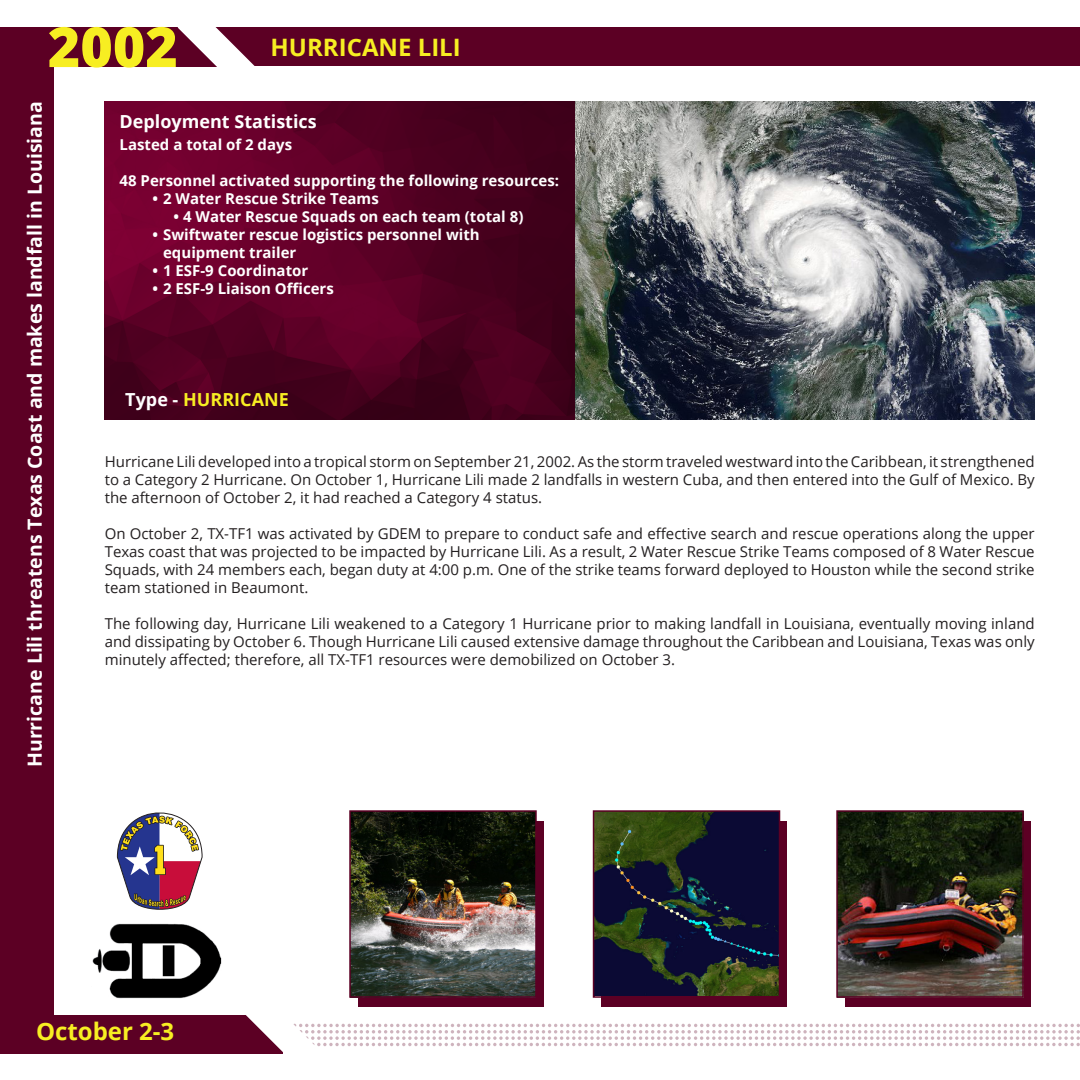
<style>
.page{position:relative;width:1080px;height:1080px;background:#fff}
.page>*{position:absolute;margin:0;border:0;box-sizing:border-box;transform-origin:0 0}
.t1{font:800 55.5px "Open Sans";color:#f7ee22}
.t2{font:700 24px "Open Sans";color:#f7ee22}
.t3{font:700 19.5px "Open Sans";color:#fff}
.t4{font:700 18px "Open Sans";color:#fff}
.t5{font:700 18px "Open Sans";color:#f7ee22}
.t6{font:15px/18px "Open Sans";color:#231f20;text-align:justify}
.t7{font:700 15px "Open Sans";color:#fff}
.s1{color:#fff}
</style>
<div class="page">
<div style="left:0;top:56px;width:54px;height:975px;background:#5c0024"></div>
<div style="left:162px;top:27px;width:918px;height:39px;background:#5c0024"></div>
<div style="left:0;top:27px;width:219px;height:40px;background:#5c0024"></div>
<svg style="left:178px;top:27px;width:77px;height:40px"></svg>
<div style="left:0;top:1015px;width:283px;height:39px;background:#5c0024"></div>
<svg style="left:246px;top:995px;width:834px;height:57px"></svg>
<img style="left:105px;top:101px;width:930px;height:319px">
<div style="left:358px;top:821px;width:186px;height:186px;background:#5c0024"></div>
<img style="left:352px;top:813px;width:182px;height:182px">
<div style="left:349px;top:810px;width:188px;height:188px;border:2px solid #5c0024"></div>
<div style="left:601px;top:821px;width:186px;height:186px;background:#5c0024"></div>
<img style="left:596px;top:813px;width:181px;height:182px">
<div style="left:593px;top:810px;width:187px;height:188px;border:2px solid #5c0024"></div>
<div style="left:845px;top:821px;width:186px;height:186px;background:#5c0024"></div>
<img style="left:839px;top:813px;width:182px;height:182px">
<div style="left:836px;top:810px;width:188px;height:188px;border:2px solid #5c0024"></div>
<svg style="left:117px;top:812px;width:86px;height:98px"></svg>
<img style="left:92px;top:923px;width:130px;height:76px">
<p class="t1" style="left:48px;top:5px;width:132px">2002</p>
<p class="t2" style="left:271px;top:30px;width:192px">HURRICANE LILI</p>
<p class="t3" style="left:21px;top:767px;width:667px;rotate:-90deg">Hurricane Lili threatens Texas Coast and makes landfall in Louisiana</p>
<p class="t4" style="left:120px;top:109px;width:199px">Deployment Statistics</p>
<p class="t7" style="left:120px;top:134px;width:174px">Lasted a total of 2 days</p>
<p class="t7" style="left:120px;top:170px;width:441px">48 Personnel activated supporting the following resources:</p>
<p class="t7" style="left:153px;top:188px;width:228px">• 2 Water Rescue Strike Teams</p>
<p class="t7" style="left:174px;top:206px;width:351px">• 4 Water Rescue Squads on each team (total 8)</p>
<p class="t7" style="left:153px;top:224px;width:329px">• Swiftwater rescue logistics personnel with</p>
<p class="t7" style="left:163px;top:242px;width:135px">equipment trailer</p>
<p class="t7" style="left:153px;top:260px;width:157px">• 1 ESF-9 Coordinator</p>
<p class="t7" style="left:153px;top:278px;width:183px">• 2 ESF-9 Liaison Officers</p>
<p class="t5" style="left:125px;top:387px;width:165px"><span class="s1">Type -</span> HURRICANE</p>
<p class="t6" style="left:105px;top:453px;width:932px">Hurricane Lili developed into a tropical storm on September 21, 2002. As the storm traveled westward into the Caribbean, it strengthened to a Category 2 Hurricane. On October 1, Hurricane Lili made 2 landfalls in western Cuba, and then entered into the Gulf of Mexico. By the afternoon of October 2, it had reached a Category 4 status.</p>
<p class="t6" style="left:105px;top:525px;width:932px">On October 2, TX-TF1 was activated by GDEM to prepare to conduct safe and effective search and rescue operations along the upper Texas coast that was projected to be impacted by Hurricane Lili. As a result, 2 Water Rescue Strike Teams composed of 8 Water Rescue Squads, with 24 members each, began duty at 4:00 p.m. One of the strike teams forward deployed to Houston while the second strike team stationed in Beaumont.</p>
<p class="t6" style="left:105px;top:615px;width:932px">The following day, Hurricane Lili weakened to a Category 1 Hurricane prior to making landfall in Louisiana, eventually moving inland and dissipating by October 6. Though Hurricane Lili caused extensive damage throughout the Caribbean and Louisiana, Texas was only minutely affected; therefore, all TX-TF1 resources were demobilized on October 3.</p>
<p class="t2" style="left:36px;top:1015px;width:140px">October 2-3</p>
</div>
